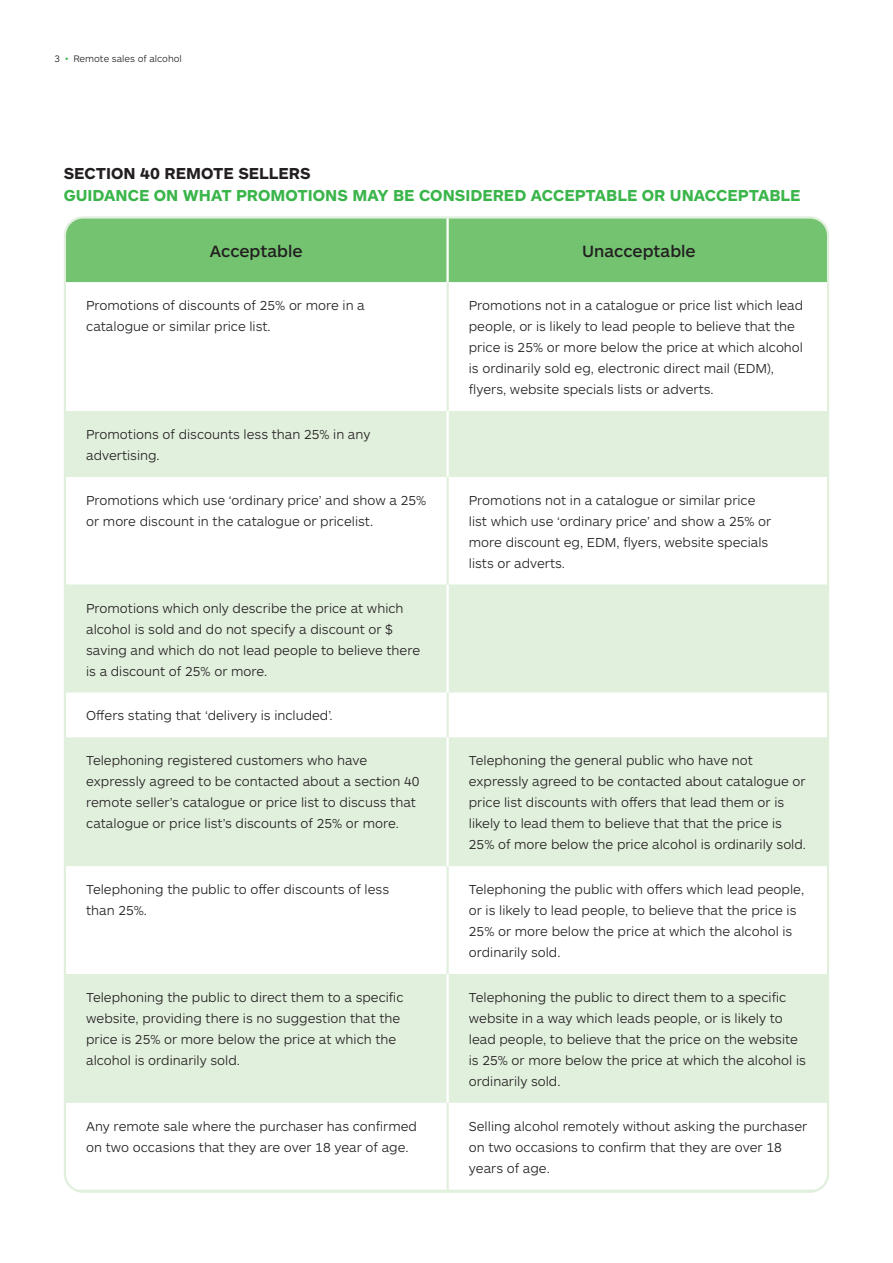
<style>
.page{position:relative;width:893px;height:1263px;background:#fff}
.page>*{position:absolute;margin:0;border:0;box-sizing:border-box;transform-origin:0 0}
.t1{font:500 16.95px "ARS Maquette Pro";color:#231f20}
.t2{font:700 16.5px/22.5px "ARS Maquette Pro";color:#3ab54a}
.t3{font:300 13.5px/21px "ARS Maquette Pro";color:#231f20}
.t4{font:300 9.75px "ARS Maquette Pro";color:#231f20}
.s1{color:#3ab54a}
.s2{color:#231f20}
</style>
<div class="page">
<div style="left:67px;top:219px;width:759px;height:63px;background:#73c370"></div>
<svg style="left:67px;top:411px;width:759px;height:692px;fill:#e1efdd"></svg>
<svg style="left:67px;top:692px;width:759px;height:282px"></svg>
<svg style="left:67px;top:1180px;width:759px;height:10px"></svg>
<hr style="left:446px;top:217px;width:3px;height:65px;background:#fff">
<hr style="left:446px;top:411px;width:3px;height:66px;background:#fff">
<hr style="left:446px;top:282px;width:3px;height:129px;background:#e1efdd">
<hr style="left:446px;top:477px;width:3px;height:108px;background:#e1efdd">
<hr style="left:446px;top:692px;width:3px;height:45px;background:#e1efdd">
<hr style="left:446px;top:866px;width:3px;height:108px;background:#e1efdd">
<hr style="left:446px;top:585px;width:3px;height:107px;background:#fff">
<hr style="left:446px;top:737px;width:3px;height:129px;background:#fff">
<hr style="left:446px;top:974px;width:3px;height:129px;background:#fff">
<hr style="left:446px;top:1103px;width:3px;height:87px;background:#e1efdd">
<p class="t4" style="left:55px;top:52px;width:129px">3 <span class="s1">•</span> Remote sales of alcohol</p>
<p class="t2" style="left:64px;top:161px;width:738px"><span class="s2">SECTION 40 REMOTE SELLERS<br></span>GUIDANCE ON WHAT PROMOTIONS MAY BE CONSIDERED ACCEPTABLE OR UNACCEPTABLE</p>
<p class="t1" style="left:210px;top:240px;width:94px">Acceptable</p>
<p class="t1" style="left:582px;top:240px;width:115px">Unacceptable</p>
<p class="t3" style="left:86px;top:294px;width:280px">Promotions of discounts of 25% or more in a catalogue or similar price list.</p>
<p class="t3" style="left:469px;top:294px;width:336px">Promotions not in a catalogue or price list which lead people, or is likely to lead people to believe that the price is 25% or more below the price at which alcohol is ordinarily sold eg, electronic direct mail (EDM), flyers, website specials lists or adverts.</p>
<p class="t3" style="left:86px;top:423px;width:286px">Promotions of discounts less than 25% in any advertising.</p>
<p class="t3" style="left:86px;top:489px;width:342px">Promotions which use ‘ordinary price’ and show a 25% or more discount in the catalogue or pricelist.</p>
<p class="t3" style="left:469px;top:489px;width:304px">Promotions not in a catalogue or similar price list which use ‘ordinary price’ and show a 25% or more discount eg, EDM, flyers, website specials lists or adverts.</p>
<p class="t3" style="left:86px;top:597px;width:336px">Promotions which only describe the price at which alcohol is sold and do not specify a discount or $ saving and which do not lead people to believe there is a discount of 25% or more.</p>
<p class="t3" style="left:86px;top:705px;width:248px">Offers stating that ‘delivery is included’.</p>
<p class="t3" style="left:86px;top:749px;width:335px">Telephoning registered customers who have expressly agreed to be contacted about a section 40 remote seller’s catalogue or price list to discuss that catalogue or price list’s discounts of 25% or more.</p>
<p class="t3" style="left:469px;top:749px;width:339px">Telephoning the general public who have not expressly agreed to be contacted about catalogue or price list discounts with offers that lead them or is likely to lead them to believe that that the price is 25% of more below the price alcohol is ordinarily sold.</p>
<p class="t3" style="left:86px;top:878px;width:304px">Telephoning the public to offer discounts of less than 25%.</p>
<p class="t3" style="left:469px;top:878px;width:337px">Telephoning the public with offers which lead people, or is likely to lead people, to believe that the price is 25% or more below the price at which the alcohol is ordinarily sold.</p>
<p class="t3" style="left:86px;top:986px;width:319px">Telephoning the public to direct them to a specific website, providing there is no suggestion that the price is 25% or more below the price at which the alcohol is ordinarily sold.</p>
<p class="t3" style="left:469px;top:986px;width:339px">Telephoning the public to direct them to a specific website in a way which leads people, or is likely to lead people, to believe that the price on the website is 25% or more below the price at which the alcohol is ordinarily sold.</p>
<p class="t3" style="left:86px;top:1115px;width:332px">Any remote sale where the purchaser has confirmed on two occasions that they are over 18 year of age.</p>
<p class="t3" style="left:469px;top:1115px;width:340px">Selling alcohol remotely without asking the purchaser on two occasions to confirm that they are over 18 years of age.</p>
</div>
